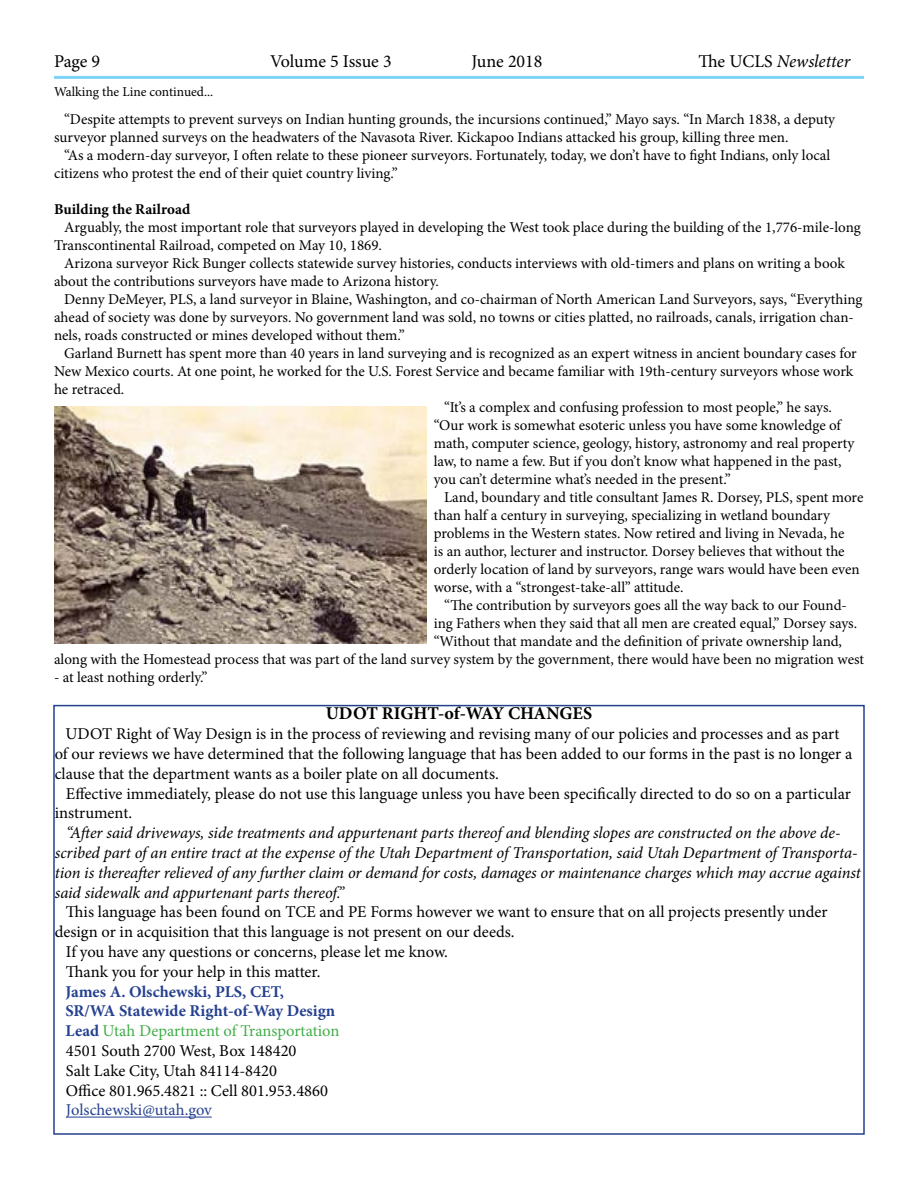
<style>
.page{position:relative;width:918px;height:1188px;background:#fff}
.page>*{position:absolute;margin:0;border:0;box-sizing:border-box;transform-origin:0 0}
.t1{font:18px "Minion Pro";letter-spacing:-.005em;color:#000}
.t2{font:700 18px "Minion Pro";color:#000}
.t3{font:italic 18px "Minion Pro";letter-spacing:-.005em;color:#000}
.t4{font:16.5px/19.8px "Minion Pro";color:#000}
.t5{font:italic 16.5px/19.8px "Minion Pro";letter-spacing:-.01em;color:#000}
.t6{font:16.5px "Minion Pro";letter-spacing:-.005em;color:#25408f}
.t7{font:15px/18px "Minion Pro";letter-spacing:-.005em;color:#000}
.t8{font:700 15px "Minion Pro";color:#000}
.t9{font:13.5px "Minion Pro";color:#000}
.s1{font-style:normal}
.s2{font-weight:700;color:#25408f}
.s3{color:#41ad49}
</style>
<div class="page">
<hr style="left:54px;top:76px;width:810px;height:3px;background:#7ed3f7">
<img style="left:54px;top:407px;width:373px;height:236px">
<hr style="left:66px;top:1117px;width:146px;height:1px;background:#25408f">
<div style="left:53px;top:705px;width:812px;height:430px;border:2px solid #25408f"></div>
<p class="t1" style="left:54px;top:49px;width:48px">Page 9</p>
<p class="t1" style="left:270px;top:49px;width:123px">Volume 5 Issue 3</p>
<p class="t1" style="left:472px;top:49px;width:72px">June 2018</p>
<p class="t3" style="left:698px;top:49px;width:153px"><span class="s1">The UCLS</span> Newsletter</p>
<p class="t9" style="left:54px;top:83px;width:161px">Walking the Line continued...</p>
<p class="t7" style="left:54px;top:111px;width:783px;text-indent:10px">“Despite attempts to prevent surveys on Indian hunting grounds, the incursions continued,” Mayo says. “In March 1838, a deputy surveyor planned surveys on the headwaters of the Navasota River. Kickapoo Indians attacked his group, killing three men.</p>
<p class="t7" style="left:54px;top:147px;width:778px;text-indent:10px">“As a modern-day surveyor, I often relate to these pioneer surveyors. Fortunately, today, we don’t have to fight Indians, only local citizens who protest the end of their quiet country living.”</p>
<p class="t8" style="left:54px;top:199px;width:138px">Building the Railroad</p>
<p class="t7" style="left:54px;top:219px;width:808px;text-indent:10px">Arguably, the most important role that surveyors played in developing the West took place during the building of the 1,776-mile-long<br>Transcontinental Railroad, competed on May 10, 1869.</p>
<p class="t7" style="left:54px;top:255px;width:792px;text-indent:10px">Arizona surveyor Rick Bunger collects statewide survey histories, conducts interviews with old-timers and plans on writing a book about the contributions surveyors have made to Arizona history.</p>
<p class="t7" style="left:54px;top:291px;width:810px;text-indent:10px">Denny DeMeyer, PLS, a land surveyor in Blaine, Washington, and co-chairman of North American Land Surveyors, says, “Everything ahead of society was done by surveyors. No government land was sold, no towns or cities platted, no railroads, canals, irrigation chan&shy;nels, roads constructed or mines developed without them.”</p>
<p class="t7" style="left:64px;top:345px;width:794px">Garland Burnett has spent more than 40 years in land surveying and is recognized as an expert witness in ancient boundary cases for</p>
<p class="t7" style="left:54px;top:363px;width:801px">New Mexico courts. At one point, he worked for the U.S. Forest Service and became familiar with 19th-century surveyors whose work</p>
<p class="t7" style="left:54px;top:381px;width:72px">he retraced.</p>
<p class="t7" style="left:444px;top:399px;width:389px">“It’s a complex and confusing profession to most people,” he says.</p>
<p class="t7" style="left:434px;top:417px;width:409px">“Our work is somewhat esoteric unless you have some knowledge of</p>
<p class="t7" style="left:434px;top:435px;width:422px">math, computer science, geology, history, astronomy and real property</p>
<p class="t7" style="left:434px;top:453px;width:409px">law, to name a few. But if you don’t know what happened in the past,</p>
<p class="t7" style="left:434px;top:471px;width:298px">you can’t determine what’s needed in the present.”</p>
<p class="t7" style="left:444px;top:489px;width:421px">Land, boundary and title consultant James R. Dorsey, PLS, spent more</p>
<p class="t7" style="left:434px;top:507px;width:398px">than half a century in surveying, specializing in wetland boundary</p>
<p class="t7" style="left:434px;top:525px;width:412px">problems in the Western states. Now retired and living in Nevada, he</p>
<p class="t7" style="left:434px;top:543px;width:412px">is an author, lecturer and instructor. Dorsey believes that without the</p>
<p class="t7" style="left:434px;top:561px;width:427px">orderly location of land by surveyors, range wars would have been even</p>
<p class="t7" style="left:434px;top:579px;width:251px">worse, with a “strongest-take-all” attitude.</p>
<p class="t7" style="left:444px;top:597px;width:404px">“The contribution by surveyors goes all the way back to our Found-</p>
<p class="t7" style="left:434px;top:615px;width:425px">ing Fathers when they said that all men are created equal,” Dorsey says.</p>
<p class="t7" style="left:434px;top:633px;width:410px">“Without that mandate and the definition of private ownership land,</p>
<p class="t7" style="left:54px;top:651px;width:812px">along with the Homestead process that was part of the land survey system by the government, there would have been no migration west</p>
<p class="t7" style="left:54px;top:669px;width:155px">- at least nothing orderly.”</p>
<p class="t2" style="left:326px;top:701px;width:268px">UDOT RIGHT-of-WAY CHANGES</p>
<p class="t4" style="left:55px;top:724px;width:799px;text-indent:11px">UDOT Right of Way Design is in the process of reviewing and revising many of our policies and processes and as part of our reviews we have determined that the following language that has been added to our forms in the past is no longer a clause that the department wants as a boiler plate on all documents.</p>
<p class="t4" style="left:55px;top:784px;width:798px;text-indent:11px">Effective immediately, please do not use this language unless you have been specifically directed to do so on a particular instrument.</p>
<p class="t5" style="left:55px;top:823px;width:808px;text-indent:11px">“After said driveways, side treatments and appurtenant parts thereof and blending slopes are constructed on the above de&shy;scribed part of an entire tract at the expense of the Utah Department of Transportation, said Utah Department of Transporta&shy;tion is thereafter relieved of any further claim or demand for costs, damages or maintenance charges which may accrue against said sidewalk and appurtenant parts thereof.”</p>
<p class="t4" style="left:66px;top:902px;width:763px">This language has been found on TCE and PE Forms however we want to ensure that on all projects presently under</p>
<p class="t4" style="left:55px;top:922px;width:461px">design or in acquisition that this language is not present on our deeds.</p>
<p class="t4" style="left:66px;top:942px;width:383px">If you have any questions or concerns, please let me know.</p>
<p class="t4" style="left:66px;top:962px;width:256px">Thank you for your help in this matter.</p>
<p class="t4" style="left:65px;top:982px;width:275px"><span class="s2">James A. Olschewski, PLS, CET,<br>SR/WA Statewide Right-of-Way Design Lead</span> <span class="s3">Utah Department of Transportation </span>4501 South 2700 West, Box 148420<br>Salt Lake City, Utah 84114-8420<br>Office 801.965.4821 :: Cell 801.953.4860</p>
<p class="t6" style="left:66px;top:1099px;width:147px">Jolschewski@utah.gov</p>
</div>
